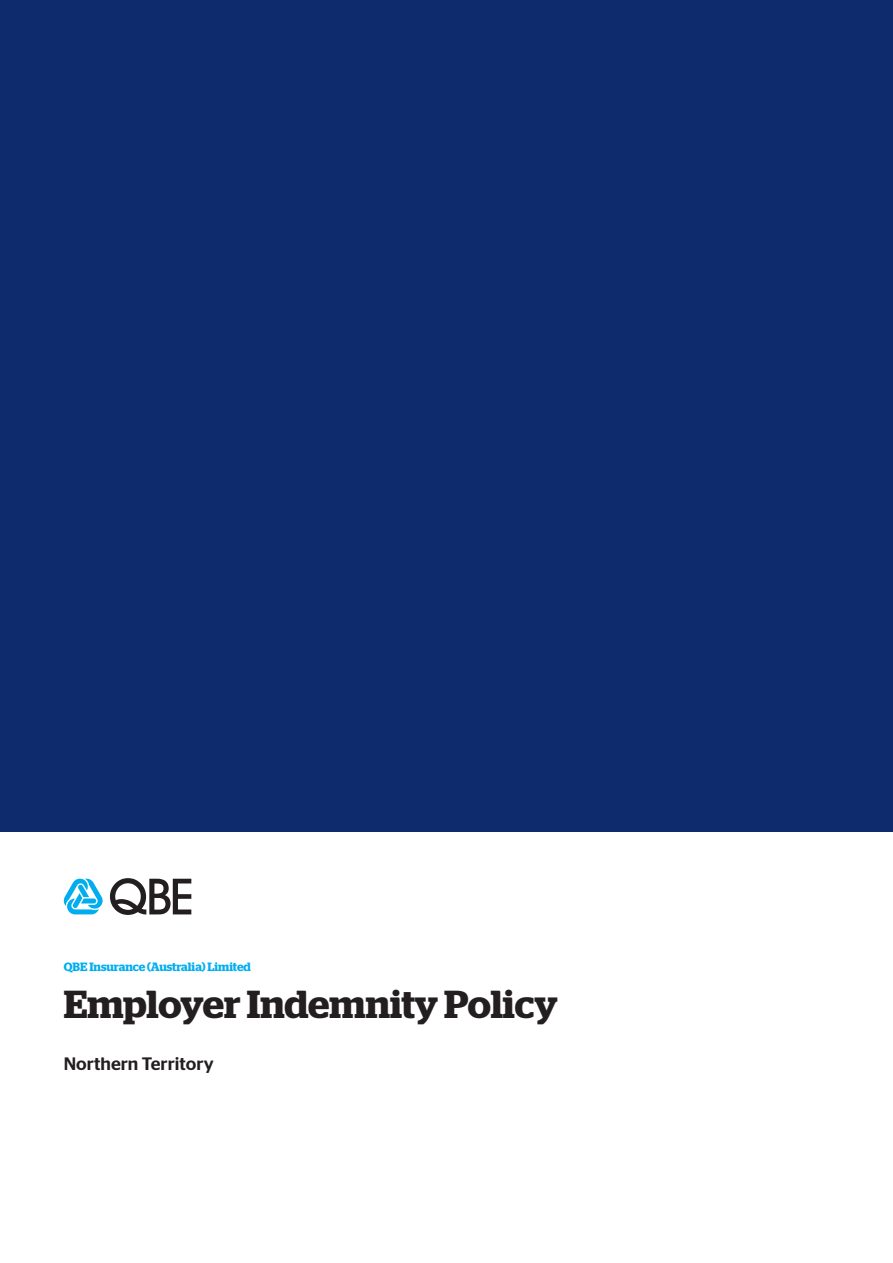
<style>
.page{position:relative;width:893px;height:1263px;background:#fff}
.page>*{position:absolute;margin:0;border:0;box-sizing:border-box;transform-origin:0 0}
.Cover_title{font:600 39px "Stag";letter-spacing:-.005em;color:#231f20}
.Cover_subtitle{font:500 18px "Stag Sans";color:#231f20}
.Cover_QBE_Australia{font:600 12px "Stag";color:#00aeef}
</style>
<div class="page">
<div style="left:0;top:0;width:893px;height:831px;background:#0d2b6d"></div>
<svg style="left:110px;top:878px;width:81px;height:37px"></svg>
<svg style="left:63px;top:878px;width:40px;height:36px"></svg>
<p class="Cover_QBE_Australia" style="left:64px;top:960px;width:189px">QBE Insurance (Australia) Limited</p>
<p class="Cover_title" style="left:64px;top:981px;width:496px">Employer Indemnity Policy</p>
<p class="Cover_subtitle" style="left:64px;top:1054px;width:151px">Northern Territory</p>
</div>
